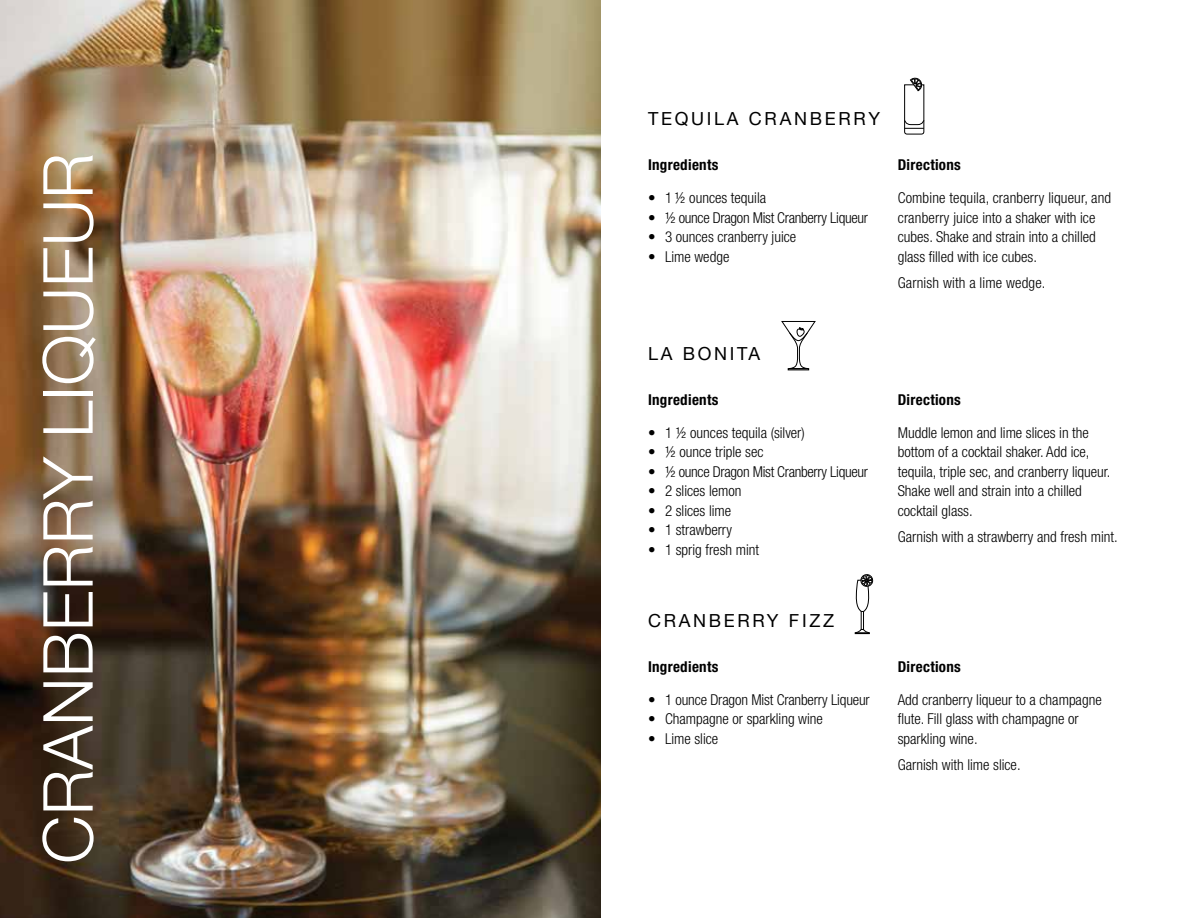
<style>
.page{position:relative;width:1188px;height:918px;background:#fff}
.page>*{position:absolute;margin:0;border:0;box-sizing:border-box;transform-origin:0 0}
.t1{font:300 69px "Helvetica Neue";color:#fff}
.t2{font:18px "Helvetica Neue";letter-spacing:.15em;color:#000}
.t3{font:300 condensed 15px/19.5px "Helvetica Neue";color:#000}
.t4{font:300 condensed 15px "Helvetica Neue";letter-spacing:-.02em;color:#000}
.t5{font:700 condensed 15px "Helvetica Neue";letter-spacing:.02em;color:#000}
</style>
<div class="page">
<img style="left:0;top:0;width:601px;height:918px">
<svg style="left:904px;top:77px;width:20px;height:57px"></svg>
<svg style="left:782px;top:321px;width:33px;height:49px"></svg>
<div style="left:861px;top:609px;width:3px;height:21px;border:1px solid #000"></div>
<svg style="left:855px;top:629px;width:15px;height:5px"></svg>
<svg style="left:855px;top:574px;width:18px;height:38px"></svg>
<h1 class="t1" style="left:12px;top:864px;width:713px;rotate:-90deg">CRANBERRY LIQUEUR</h1>
<p class="t2" style="left:648px;top:106px;width:234px">TEQUILA CRANBERRY</p>
<p class="t5" style="left:648px;top:156px;width:72px">Ingredients</p>
<p class="t3" style="left:648px;top:188px;width:120px">• 1 ½ ounces tequila</p>
<p class="t4" style="left:648px;top:209px;width:222px">• ½ ounce Dragon Mist Cranberry Liqueur</p>
<p class="t3" style="left:648px;top:227px;width:150px">• 3 ounces cranberry juice</p>
<p class="t3" style="left:648px;top:246px;width:83px">• Lime wedge</p>
<p class="t5" style="left:898px;top:156px;width:65px">Directions</p>
<p class="t3" style="left:898px;top:188px;width:215px">Combine tequila, cranberry liqueur, and cranberry juice into a shaker with ice cubes. Shake and strain into a chilled glass filled with ice cubes.</p>
<p class="t3" style="left:898px;top:273px;width:149px">Garnish with a lime wedge.</p>
<p class="t2" style="left:648px;top:341px;width:114px">LA BONITA</p>
<p class="t5" style="left:648px;top:390px;width:72px">Ingredients</p>
<p class="t3" style="left:648px;top:423px;width:158px">• 1 ½ ounces tequila (silver)</p>
<p class="t3" style="left:648px;top:442px;width:117px">• ½ ounce triple sec</p>
<p class="t4" style="left:648px;top:463px;width:222px">• ½ ounce Dragon Mist Cranberry Liqueur</p>
<p class="t3" style="left:648px;top:481px;width:95px">• 2 slices lemon</p>
<p class="t3" style="left:648px;top:501px;width:85px">• 2 slices lime</p>
<p class="t3" style="left:648px;top:520px;width:85px">• 1 strawberry</p>
<p class="t3" style="left:648px;top:540px;width:113px">• 1 sprig fresh mint</p>
<p class="t2" style="left:648px;top:607px;width:188px">CRANBERRY FIZZ</p>
<p class="t5" style="left:648px;top:657px;width:72px">Ingredients</p>
<p class="t3" style="left:648px;top:690px;width:223px">• 1 ounce Dragon Mist Cranberry Liqueur</p>
<p class="t3" style="left:648px;top:709px;width:177px">• Champagne or sparkling wine</p>
<p class="t3" style="left:648px;top:729px;width:72px">• Lime slice</p>
<p class="t5" style="left:898px;top:390px;width:65px">Directions</p>
<p class="t3" style="left:898px;top:423px;width:214px">Muddle lemon and lime slices in the bottom of a cocktail shaker. Add ice, tequila, triple sec, and cranberry liqueur.<br>Shake well and strain into a chilled cocktail glass.</p>
<p class="t3" style="left:898px;top:527px;width:221px">Garnish with a strawberry and fresh mint.</p>
<p class="t5" style="left:898px;top:657px;width:65px">Directions</p>
<p class="t3" style="left:898px;top:690px;width:206px">Add cranberry liqueur to a champagne flute. Fill glass with champagne or sparkling wine.</p>
<p class="t3" style="left:898px;top:755px;width:124px">Garnish with lime slice.</p>
</div>
